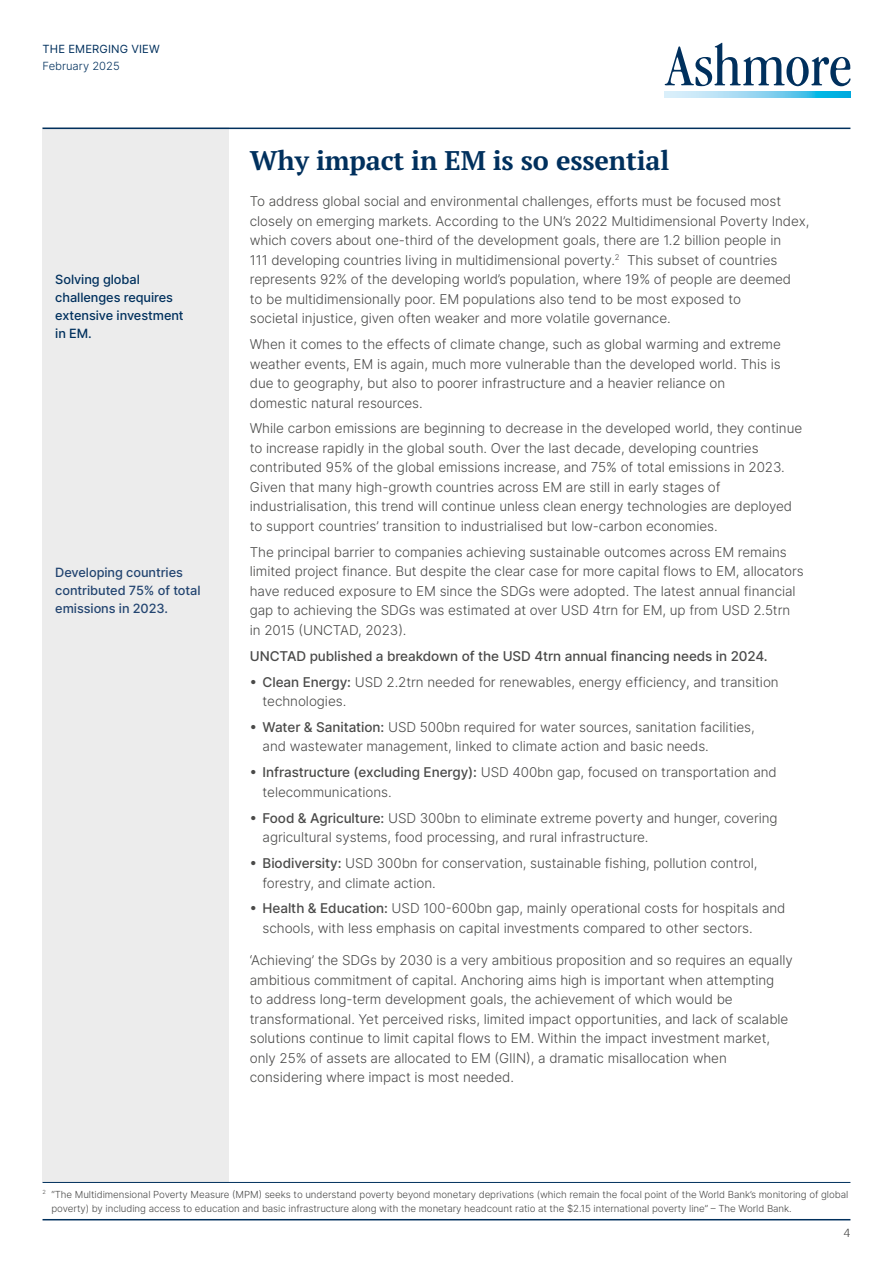
<style>
.page{position:relative;width:893px;height:1263px;background:#fff}
.page>*{position:absolute;margin:0;border:0;box-sizing:border-box;transform-origin:0 0}
.t1{font:700 27px "PT Serif Pro";letter-spacing:-.005em;color:#00305d}
.t2{font:300 13.5px/19.5px "Inter";letter-spacing:-.005em;color:#4a4a49}
.t3{font:500 13.5px "Inter";letter-spacing:-.005em;color:#4a4a49}
.t4{font:500 12.75px/18px "Inter";letter-spacing:-.005em;color:#224470}
.t5{font:500 12.75px/18px "Inter";letter-spacing:-.005em;color:#00305d}
.t6{font:300 12px "Univers Com 45";color:#4a4a49}
.t7{font:11.25px "Inter";letter-spacing:.01em;color:#00305d}
.t8{font:300 11.25px "Inter";color:#00305d}
.t9{font:300 9.75px/14.2px "Inter";letter-spacing:-.005em;color:#4a4a49}
.s1{font-weight:500}
</style>
<div class="page">
<svg style="left:665px;top:43px;width:185px;height:43px"></svg>
<svg style="left:665px;top:92px;width:185px;height:6px"></svg>
<hr style="left:43px;top:1219px;width:807px;height:1px;background:#00305d">
<div style="left:43px;top:128px;width:186px;height:1054px;background:#ececec"></div>
<hr style="left:43px;top:128px;width:807px;height:1px;background:#00305d">
<hr style="left:43px;top:1182px;width:807px;height:1px;background:#00305d">
<p class="t7" style="left:43px;top:41px;width:119px">THE EMERGING VIEW</p>
<p class="t8" style="left:43px;top:58px;width:79px">February 2025</p>
<p class="t5" style="left:55px;top:270px;width:130px">Solving global challenges requires extensive investment in EM.</p>
<p class="t4" style="left:55px;top:563px;width:147px">Developing countries contributed 75% of total emissions in 2023.</p>
<h1 class="t1" style="left:250px;top:142px;width:421px">Why impact in EM is so essential</h1>
<p class="t2" style="left:250px;top:191px;width:561px">To address global social and environmental challenges, efforts must be focused most closely on emerging markets. According to the UN’s 2022 Multidimensional Poverty Index, which covers about one-third of the development goals, there are 1.2 billion people in<br>111 developing countries living in multidimensional poverty.<sup>2</sup> This subset of countries represents 92% of the developing world’s population, where 19% of people are deemed<br>to be multidimensionally poor. EM populations also tend to be most exposed to<br>societal injustice, given often weaker and more volatile governance.</p>
<p class="t2" style="left:250px;top:334px;width:532px">When it comes to the effects of climate change, such as global warming and extreme weather events, EM is again, much more vulnerable than the developed world. This is due to geography, but also to poorer infrastructure and a heavier reliance on domestic natural resources.</p>
<p class="t2" style="left:250px;top:418px;width:554px">While carbon emissions are beginning to decrease in the developed world, they continue to increase rapidly in the global south. Over the last decade, developing countries contributed 95% of the global emissions increase, and 75% of total emissions in 2023.<br>Given that many high-growth countries across EM are still in early stages of industrialisation, this trend will continue unless clean energy technologies are deployed to support countries’ transition to industrialised but low-carbon economies.</p>
<p class="t2" style="left:250px;top:542px;width:556px">The principal barrier to companies achieving sustainable outcomes across EM remains limited project finance. But despite the clear case for more capital flows to EM, allocators have reduced exposure to EM since the SDGs were adopted. The latest annual financial gap to achieving the SDGs was estimated at over USD 4trn for EM, up from USD 2.5trn in 2015 (UNCTAD, 2023).</p>
<p class="t3" style="left:250px;top:646px;width:519px">UNCTAD published a breakdown of the USD 4trn annual financing needs in 2024.</p>
<p class="t2" style="left:263px;top:671px;width:518px;text-indent:-13px"><span class="s1">• Clean Energy:</span> USD 2.2trn needed for renewables, energy efficiency, and transition technologies.</p>
<p class="t2" style="left:263px;top:717px;width:494px;text-indent:-13px"><span class="s1">• Water &amp; Sanitation:</span> USD 500bn required for water sources, sanitation facilities, and wastewater management, linked to climate action and basic needs.</p>
<p class="t2" style="left:263px;top:762px;width:516px;text-indent:-13px"><span class="s1">• Infrastructure (excluding Energy):</span> USD 400bn gap, focused on transportation and telecommunications.</p>
<p class="t2" style="left:263px;top:808px;width:517px;text-indent:-13px"><span class="s1">• Food &amp; Agriculture:</span> USD 300bn to eliminate extreme poverty and hunger, covering agricultural systems, food processing, and rural infrastructure.</p>
<p class="t2" style="left:263px;top:853px;width:496px;text-indent:-13px"><span class="s1">• Biodiversity:</span> USD 300bn for conservation, sustainable fishing, pollution control, forestry, and climate action.</p>
<p class="t2" style="left:263px;top:898px;width:524px;text-indent:-13px"><span class="s1">• Health &amp; Education:</span> USD 100-600bn gap, mainly operational costs for hospitals and schools, with less emphasis on capital investments compared to other sectors.</p>
<p class="t2" style="left:250px;top:950px;width:544px">‘Achieving’ the SDGs by 2030 is a very ambitious proposition and so requires an equally ambitious commitment of capital. Anchoring aims high is important when attempting<br>to address long-term development goals, the achievement of which would be transformational. Yet perceived risks, limited impact opportunities, and lack of scalable solutions continue to limit capital flows to EM. Within the impact investment market, only 25% of assets are allocated to EM (GIIN), a dramatic misallocation when considering where impact is most needed.</p>
<p class="t9" style="left:51px;top:1187px;width:799px;text-indent:-9px"><sup>2</sup> “The Multidimensional Poverty Measure (MPM) seeks to understand poverty beyond monetary deprivations (which remain the focal point of the World Bank’s monitoring of global poverty) by including access to education and basic infrastructure along with the monetary headcount ratio at the $2.15 international poverty line” – The World Bank.</p>
<p class="t6" style="left:844px;top:1226px;width:8px">4</p>
</div>
